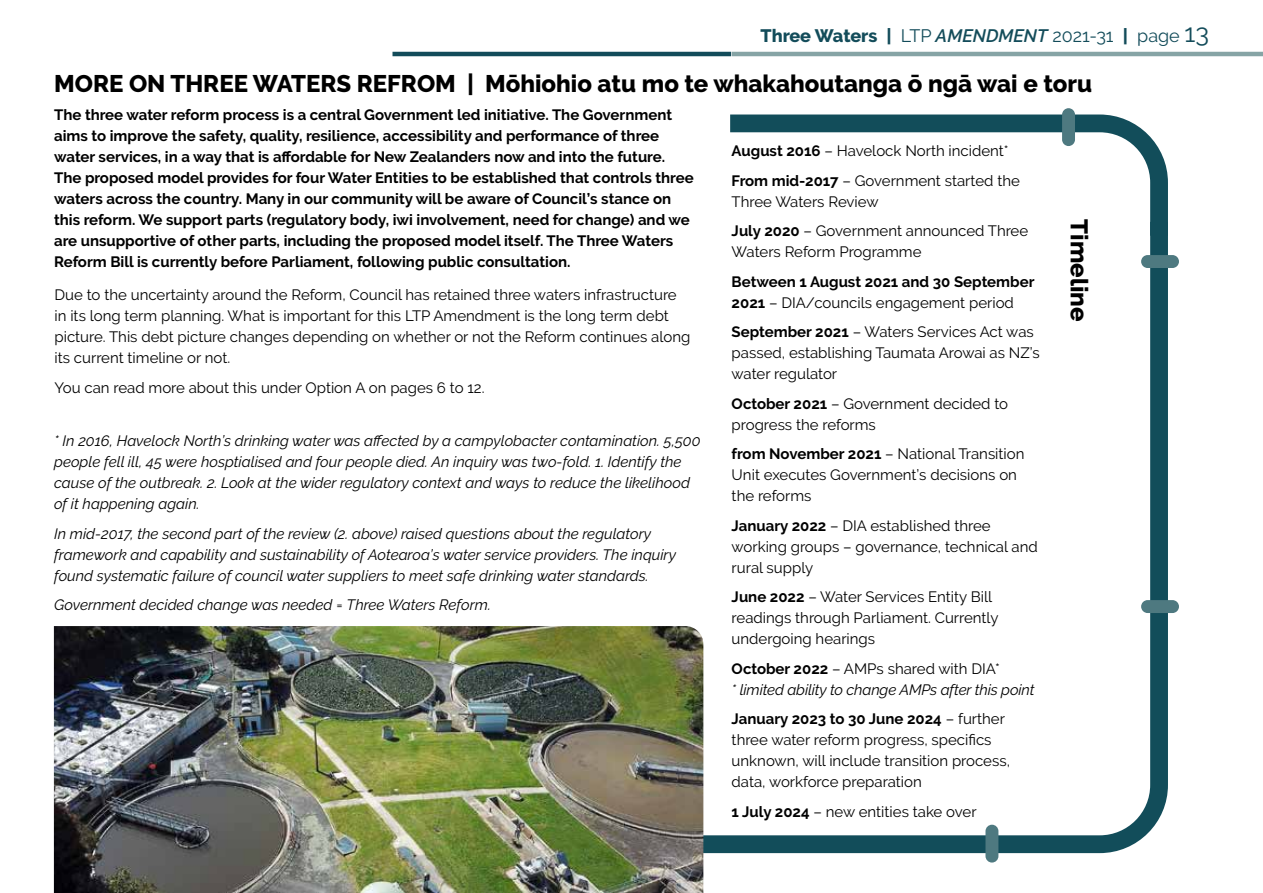
<style>
.page{position:relative;width:1263px;height:893px;background:#fff}
.page>*{position:absolute;margin:0;border:0;box-sizing:border-box;transform-origin:0 0}
.t1{font:800 24px "Raleway";color:#000}
.t2{font:18px "Raleway";color:#134c5a}
.t3{font:15px/21px "Raleway";color:#000}
.t4{font:700 15px/21px "Raleway";color:#000}
.t5{font:italic 15px/21px "Raleway";color:#000}
.s1{font-weight:800}
.s2{font-weight:600;font-style:italic}
.s3{font-size:25.5px}
.s4{font-weight:700}
.s5{font-weight:400}
.s6{font-weight:700;font-style:normal}
.s7{font-style:normal}
</style>
<div class="page">
<hr style="left:392px;top:52px;width:339px;height:4px;background:#134c5a">
<hr style="left:731px;top:52px;width:532px;height:4px;background:#86a4a5">
<svg style="left:703px;top:236px;width:465px;height:617px"></svg>
<div style="left:985px;top:825px;width:13px;height:37px;background:#4e7980;border-radius:6px"></div>
<svg style="left:730px;top:115px;width:438px;height:121px"></svg>
<div style="left:1141px;top:600px;width:38px;height:13px;background:#4e7980;border-radius:6px"></div>
<div style="left:1141px;top:255px;width:38px;height:13px;background:#4e7980;border-radius:6px"></div>
<div style="left:1062px;top:108px;width:13px;height:38px;background:#4e7980;border-radius:6px"></div>
<img style="left:54px;top:626px;width:649px;height:267px">
<p class="t2" style="left:760px;top:25px;width:450px"><span class="s1">Three Waters |</span> LTP <span class="s2">AMENDMENT</span> 2021-31 <span class="s1">|</span> page <span class="s3">13</span></p>
<h1 class="t1" style="left:54px;top:70px;width:1039px">MORE ON THREE WATERS REFROM | Mōhiohio atu mo te whakahoutanga ō ngā wai e toru</h1>
<p class="t4" style="left:54px;top:104px;width:641px">The three water reform process is a central Government led initiative. The Government aims to improve the safety, quality, resilience, accessibility and performance of three water services, in a way that is affordable for New Zealanders now and into the future.<br>The proposed model provides for four Water Entities to be established that controls three waters across the country. Many in our community will be aware of Council’s stance on this reform. We support parts (regulatory body, iwi involvement, need for change) and we are unsupportive of other parts, including the proposed model itself. The Three Waters Reform Bill is currently before Parliament, following public consultation.</p>
<p class="t3" style="left:732px;top:136px;width:290px;line-height:29.5px"><span class="s4">August 2016</span> – Havelock North incident*<br><span class="s4">From mid-2017</span> – Government started the</p>
<p class="t3" style="left:732px;top:186px;width:298px;line-height:29.5px">Three Waters Review<br><span class="s4">July 2020</span> – Government announced Three</p>
<p class="t3" style="left:732px;top:241px;width:191px">Waters Reform Programme</p>
<p class="t4" style="left:732px;top:271px;width:304px">Between 1 August 2021 and 30 September<br>2021 <span class="s5">– DIA/councils engagement period</span></p>
<p class="t3" style="left:732px;top:321px;width:310px"><span class="s4">September 2021</span> – Waters Services Act was passed, establishing Taumata Arowai as NZ’s water regulator</p>
<p class="t3" style="left:732px;top:393px;width:278px"><span class="s4">October 2021</span> – Government decided to progress the reforms</p>
<p class="t3" style="left:732px;top:443px;width:294px"><span class="s4">from November 2021</span> – National Transition<br>Unit executes Government’s decisions on the reforms</p>
<p class="t3" style="left:732px;top:515px;width:308px"><span class="s4">January 2022</span> – DIA established three working groups – governance, technical and rural supply</p>
<p class="t3" style="left:732px;top:586px;width:268px"><span class="s4">June 2022</span> – Water Services Entity Bill readings through Parliament. Currently undergoing hearings</p>
<p class="t5" style="left:732px;top:658px;width:304px"><span class="s6">October 2022</span> <span class="s7">– AMPs shared with DIA*<br></span>* limited ability to change AMPs after this point</p>
<p class="t3" style="left:732px;top:708px;width:280px"><span class="s4">January 2023 to 30 June 2024</span> – further three water reform progress, specifics unknown, will include transition process, data, workforce preparation</p>
<p class="t3" style="left:732px;top:801px;width:246px"><span class="s4">1 July 2024</span> – new entities take over</p>
<h1 class="t1" style="left:1093px;top:219px;width:104px;rotate:90deg">Timeline</h1>
<p class="t3" style="left:55px;top:284px;width:637px">Due to the uncertainty around the Reform, Council has retained three waters infrastructure in its long term planning. What is important for this LTP Amendment is the long term debt picture. This debt picture changes depending on whether or not the Reform continues along its current timeline or not.</p>
<p class="t3" style="left:55px;top:377px;width:431px">You can read more about this under Option A on pages 6 to 12.</p>
<p class="t5" style="left:54px;top:430px;width:648px">* In 2016, Havelock North’s drinking water was affected by a campylobacter contamination. 5,500 people fell ill, 45 were hosptialised and four people died. An inquiry was two-fold. 1. Identify the cause of the outbreak. 2. Look at the wider regulatory context and ways to reduce the likelihood of it happening again.</p>
<p class="t5" style="left:54px;top:523px;width:623px">In mid-2017, the second part of the review (2. above) raised questions about the regulatory framework and capability and sustainability of Aotearoa’s water service providers. The inquiry found systematic failure of council water suppliers to meet safe drinking water standards.</p>
<p class="t5" style="left:54px;top:594px;width:438px">Government decided change was needed = Three Waters Reform.</p>
</div>
